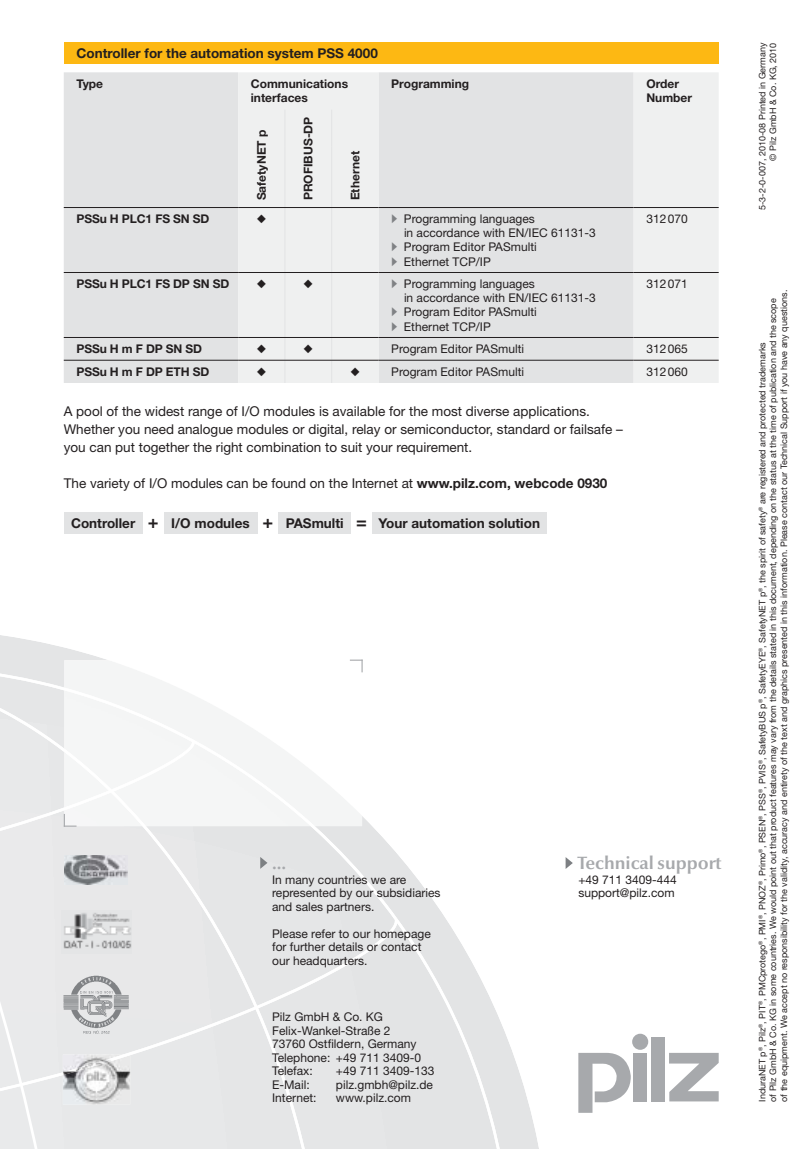
<style>
.page{position:relative;width:808px;height:1149px;background:#fff}
.page>*{position:absolute;margin:0;border:0;box-sizing:border-box;transform-origin:0 0}
.t1{font:700 18px "Optima Nova LT Pro";color:#a7a9ac}
.t2{font:13.5px/18px "Helvetica Neue LT Pro";color:#231f20}
.t3{font:700 13.5px "Helvetica Neue LT Pro";color:#231f20}
.t4{font:12px/13.5px "Helvetica Neue LT Pro";color:#231f20}
.t5{font:700 12px/14.2px "Helvetica Neue LT Pro";color:#231f20}
.t6{font:9px/10.8px "Helvetica Neue LT Pro";color:#231f20;text-align:right}
.s1{color:#808285}
.s2{font-weight:700}
.s3{font-size:18px}
</style>
<div class="page">
<hr style="left:0;top:1px;width:1px;height:1147px;background:#fdb813">
<div style="left:64px;top:43px;width:655px;height:21px;background:#fdb813"></div>
<svg style="left:578px;top:1052px;width:53px;height:60px"></svg>
<div style="left:634px;top:1052px;width:13px;height:49px;background:#a7a9ac"></div>
<div style="left:632px;top:1033px;width:16px;height:16px;background:#a7a9ac;border-radius:50%"></div>
<div style="left:651px;top:1036px;width:14px;height:65px;background:#a7a9ac"></div>
<svg style="left:669px;top:1052px;width:50px;height:49px"></svg>
<div style="left:64px;top:72px;width:174px;height:311px;background:#e2e3e4"></div>
<svg style="left:238px;top:72px;width:481px;height:311px;fill:#e2e3e4"></svg>
<hr style="left:64px;top:207px;width:174px;height:1px;background:#231f20">
<hr style="left:64px;top:272px;width:174px;height:1px;background:#231f20">
<hr style="left:64px;top:337px;width:174px;height:1px;background:#231f20">
<hr style="left:64px;top:360px;width:174px;height:1px;background:#231f20">
<hr style="left:378px;top:207px;width:256px;height:1px;background:#231f20">
<hr style="left:378px;top:272px;width:256px;height:1px;background:#231f20">
<hr style="left:378px;top:337px;width:256px;height:1px;background:#231f20">
<hr style="left:378px;top:360px;width:256px;height:1px;background:#231f20">
<hr style="left:634px;top:207px;width:85px;height:1px;background:#231f20">
<hr style="left:634px;top:272px;width:85px;height:1px;background:#231f20">
<hr style="left:634px;top:337px;width:85px;height:1px;background:#231f20">
<hr style="left:634px;top:360px;width:85px;height:1px;background:#231f20">
<hr style="left:285px;top:110px;width:1px;height:36px;background:#e2e3e4">
<hr style="left:331px;top:110px;width:1px;height:36px;background:#e2e3e4">
<hr style="left:285px;top:146px;width:1px;height:61px;background:#e2e3e4">
<hr style="left:331px;top:146px;width:1px;height:61px;background:#e2e3e4">
<hr style="left:285px;top:208px;width:1px;height:64px;background:#e2e3e4">
<hr style="left:331px;top:208px;width:1px;height:64px;background:#e2e3e4">
<hr style="left:285px;top:273px;width:1px;height:64px;background:#e2e3e4">
<hr style="left:331px;top:273px;width:1px;height:64px;background:#e2e3e4">
<svg style="left:285px;top:338px;width:1px;height:45px"></svg>
<svg style="left:331px;top:338px;width:1px;height:45px"></svg>
<hr style="left:238px;top:207px;width:140px;height:1px;background:#231f20">
<hr style="left:238px;top:272px;width:140px;height:1px;background:#231f20">
<hr style="left:238px;top:337px;width:140px;height:1px;background:#231f20">
<hr style="left:238px;top:360px;width:140px;height:1px;background:#231f20">
<div style="left:64px;top:512px;width:78px;height:22px;background:#e2e3e4"></div>
<div style="left:164px;top:512px;width:93px;height:22px;background:#e2e3e4"></div>
<div style="left:279px;top:512px;width:72px;height:22px;background:#e2e3e4"></div>
<div style="left:372px;top:512px;width:174px;height:22px;background:#e2e3e4"></div>
<svg style="left:0;top:634px;width:539px;height:514px"></svg>
<svg style="left:329px;top:665px;width:184px;height:483px"></svg>
<div style="left:113px;top:825px;width:216px;height:323px;background:#e5e6e7"></div>
<div style="left:0;top:662px;width:113px;height:486px;background:#e8e8e9"></div>
<div style="left:0;top:919px;width:397px;height:219px;background:#e5e6e7"></div>
<img style="left:64px;top:660px;width:298px;height:165px">
<svg style="left:350px;top:659px;width:13px;height:13px"></svg>
<img style="left:62px;top:910px;width:69px;height:42px">
<svg style="left:0;top:687px;width:315px;height:199px"></svg>
<svg style="left:566px;top:857px;width:7px;height:11px"></svg>
<img style="left:63px;top:1074px;width:67px;height:30px">
<img style="left:63px;top:1054px;width:67px;height:20px">
<img style="left:63px;top:974px;width:66px;height:60px">
<svg style="left:257px;top:215px;width:9px;height:8px"></svg>
<svg style="left:257px;top:280px;width:9px;height:8px"></svg>
<svg style="left:304px;top:280px;width:9px;height:8px"></svg>
<svg style="left:257px;top:345px;width:9px;height:8px"></svg>
<svg style="left:304px;top:345px;width:9px;height:8px"></svg>
<svg style="left:257px;top:367px;width:9px;height:9px"></svg>
<svg style="left:351px;top:367px;width:8px;height:9px"></svg>
<h2 class="t3" style="left:77px;top:48px;width:303px">Controller for the automation system PSS 4000</h2>
<h3 class="t5" style="left:77px;top:78px;width:28px">Type</h3>
<h3 class="t5" style="left:251px;top:78px;width:99px">Communications interfaces</h3>
<h3 class="t5" style="left:391px;top:78px;width:79px">Programming</h3>
<h3 class="t5" style="left:646px;top:78px;width:47px">Order<br>Number</h3>
<h3 class="t5" style="left:256px;top:200px;width:72px;rotate:-90deg">SafetyNET p</h3>
<h3 class="t5" style="left:302px;top:200px;width:85px;rotate:-90deg">PROFIBUS-DP</h3>
<h3 class="t5" style="left:349px;top:200px;width:51px;rotate:-90deg">Ethernet</h3>
<h3 class="t5" style="left:77px;top:212px;width:134px">PSSu H PLC1 FS SN SD</h3>
<h3 class="t4" style="left:404px;top:213px;width:193px;line-height:14.2px;text-indent:-13px"><span class="s1">•</span> Programming languages<br>in accordance with EN/IEC 61131-3</h3>
<h3 class="t4" style="left:391px;top:241px;width:147px"><span class="s1">•</span> Program Editor PASmulti</h3>
<h3 class="t4" style="left:391px;top:256px;width:101px"><span class="s1">•</span> Ethernet TCP/IP</h3>
<h3 class="t5" style="left:77px;top:277px;width:154px">PSSu H PLC1 FS DP SN SD</h3>
<h3 class="t4" style="left:404px;top:277px;width:193px;line-height:14.2px;text-indent:-13px"><span class="s1">•</span> Programming languages<br>in accordance with EN/IEC 61131-3</h3>
<h3 class="t4" style="left:391px;top:306px;width:147px"><span class="s1">•</span> Program Editor PASmulti</h3>
<h3 class="t4" style="left:391px;top:321px;width:101px"><span class="s1">•</span> Ethernet TCP/IP</h3>
<h3 class="t4" style="left:646px;top:213px;width:43px">312 070</h3>
<h3 class="t4" style="left:646px;top:278px;width:43px">312 071</h3>
<h3 class="t5" style="left:77px;top:342px;width:127px">PSSu H m F DP SN SD</h3>
<h3 class="t4" style="left:391px;top:343px;width:134px">Program Editor PASmulti</h3>
<h3 class="t4" style="left:646px;top:343px;width:43px">312 065</h3>
<h3 class="t5" style="left:77px;top:365px;width:134px">PSSu H m F DP ETH SD</h3>
<h3 class="t4" style="left:391px;top:366px;width:134px">Program Editor PASmulti</h3>
<h3 class="t4" style="left:646px;top:365px;width:43px">312 060</h3>
<p class="t2" style="left:64px;top:403px;width:561px">A pool of the widest range of I/O modules is available for the most diverse applications.<br>Whether you need analogue modules or digital, relay or semiconductor, standard or failsafe – you can put together the right combination to suit your requirement.</p>
<h2 class="t2" style="left:64px;top:475px;width:545px">The variety of I/O modules can be found on the Internet at <span class="s2">www.pilz.com, webcode 0930</span></h2>
<h2 class="t3" style="left:71px;top:517px;width:470px">Controller <span class="s3">+</span> I/O modules <span class="s3">+</span> PASmulti <span class="s3">=</span> Your automation solution</h2>
<h1 class="t1" style="left:272px;top:855px;width:16px">…</h1>
<h1 class="t1" style="left:577px;top:855px;width:145px">Technical support</h1>
<h3 class="t4" style="left:578px;top:873px;width:100px">+49 711 3409-444 support@pilz.com</h3>
<h3 class="t4" style="left:272px;top:873px;width:170px">In many countries we are represented by our subsidiaries and sales partners.</h3>
<h3 class="t4" style="left:272px;top:927px;width:160px">Please refer to our homepage for further details or contact our headquarters.</h3>
<h3 class="t4" style="left:272px;top:1011px;width:151px">Pilz GmbH &amp; Co. KG<br>Felix-Wankel-Straße 2<br>73760 Ostfildern, Germany<br>Telephone: +49 711 3409-0<br>Telefax:</h3>
<h3 class="t4" style="left:336px;top:1065px;width:100px">+49 711 3409-133</h3>
<h3 class="t4" style="left:272px;top:1078px;width:39px">E-Mail:</h3>
<h3 class="t4" style="left:336px;top:1078px;width:99px">pilz.gmbh@pilz.de</h3>
<h3 class="t4" style="left:272px;top:1092px;width:46px">Internet:</h3>
<h3 class="t4" style="left:336px;top:1092px;width:77px">www.pilz.com</h3>
<p class="t6" style="left:758px;top:210px;width:169px;rotate:-90deg">5-3-2-0-007, 2010-08 Printed in Germany © Pilz GmbH &amp; Co. KG, 2010</p>
<p class="t6" style="left:758px;top:1101px;width:813px;text-align:left;rotate:-90deg">InduraNET p<sup>®</sup>, Pilz<sup>®</sup>, PIT<sup>®</sup>, PMCprotego<sup>®</sup>, PMI<sup>®</sup>, PNOZ<sup>®</sup>, Primo<sup>®</sup>, PSEN<sup>®</sup>, PSS<sup>®</sup>, PVIS<sup>®</sup>, SafetyBUS p<sup>®</sup>, SafetyEYE<sup>®</sup>, SafetyNET p<sup>®</sup>, the spirit of safety<sup>®</sup> are registered and protected trademarks<br>of Pilz GmbH &amp; Co. KG in some countries. We would point out that product features may vary from the details stated in this document, depending on the status at the time of publication and the scope of the equipment. We accept no responsibility for the validity, accuracy and entirety of the text and graphics presented in this information. Please contact our Technical Support if you have any questions.</p>
</div>
